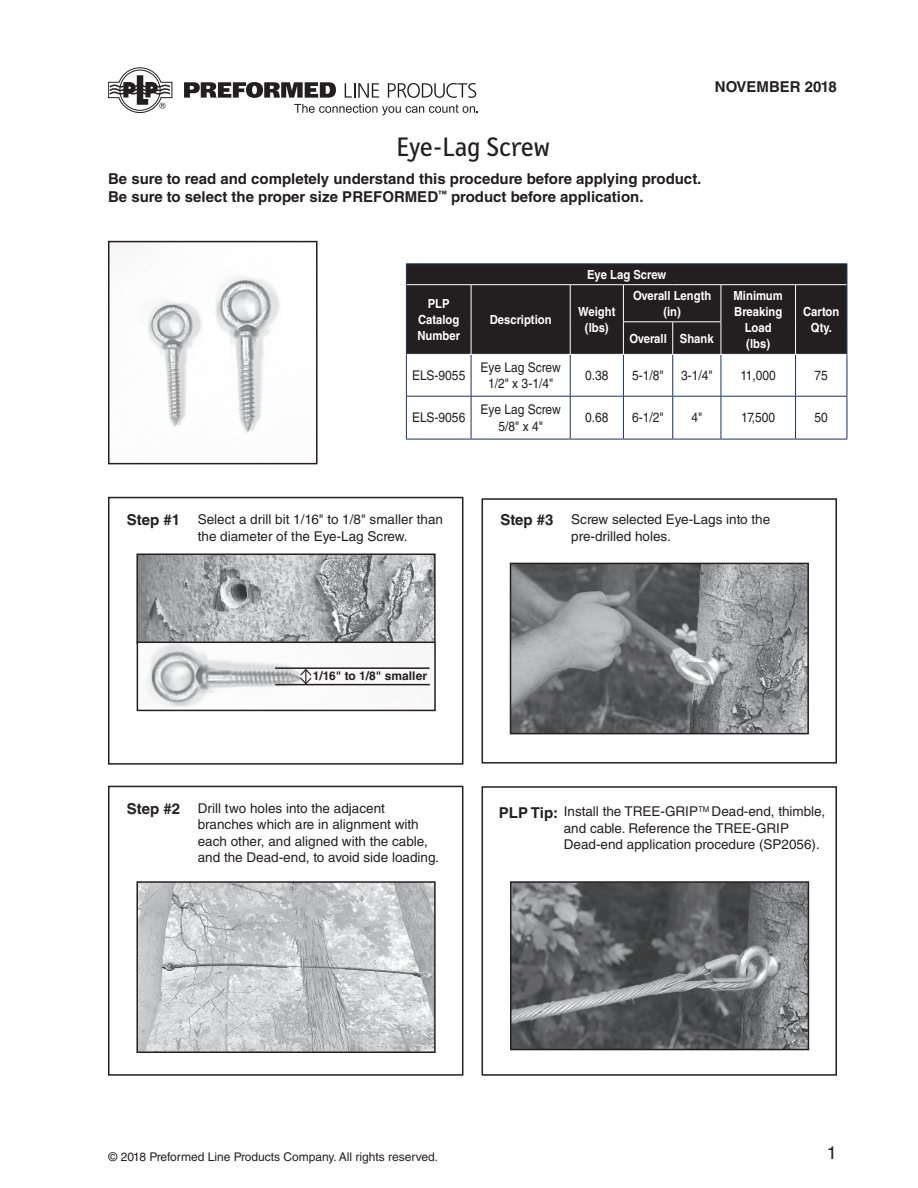
<style>
.page{position:relative;width:918px;height:1188px;background:#fff}
.page>*{position:absolute;margin:0;border:0;box-sizing:border-box;transform-origin:0 0}
.t1{font:27px "Letter Gothic Text OT";color:#231f20}
.t2{font:18px "Helvetica LT Std";color:#231f20}
.t3{font:700 15px/18px "Helvetica LT Std";color:#231f20}
.t4{font:13.5px/16.2px "Helvetica LT Std";color:#231f20}
.t5{font:13.35px/16.4px "Helvetica LT Std";color:#231f20;text-align:center;scale:.9 1}
.t6{font:700 12.6px/16.4px "Helvetica LT Std";color:#fff;text-align:center;scale:.9 1}
.t7{font:12px "Helvetica LT Std";color:#231f20}
.t8{font:700 12px "Helvetica LT Std";color:#231f20}
.s1{font-weight:700;font-size:15px}
</style>
<div class="page">
<div style="left:108px;top:497px;width:355px;height:268px;border:2px solid #231f20"></div>
<img style="left:135px;top:244px;width:145px;height:190px">
<div style="left:108px;top:241px;width:210px;height:223px;border:2px solid #231f20"></div>
<svg style="left:108px;top:68px;width:65px;height:45px"></svg>
<svg style="left:294px;top:104px;width:184px;height:11px"></svg>
<svg style="left:184px;top:82px;width:152px;height:16px"></svg>
<svg style="left:345px;top:83px;width:34px;height:15px"></svg>
<svg style="left:388px;top:83px;width:88px;height:15px"></svg>
<div style="left:108px;top:786px;width:355px;height:290px;border:2px solid #231f20"></div>
<div style="left:482px;top:498px;width:355px;height:266px;border:2px solid #231f20"></div>
<img style="left:139px;top:884px;width:294px;height:166px">
<div style="left:136px;top:881px;width:300px;height:172px;border:2px solid #231f20"></div>
<img style="left:513px;top:566px;width:293px;height:165px">
<div style="left:510px;top:563px;width:299px;height:171px;border:2px solid #231f20"></div>
<img style="left:139px;top:557px;width:294px;height:84px">
<div style="left:136px;top:554px;width:300px;height:90px;border:2px solid #231f20"></div>
<div style="left:482px;top:786px;width:355px;height:290px;border:2px solid #231f20"></div>
<img style="left:513px;top:884px;width:293px;height:163px">
<div style="left:510px;top:881px;width:299px;height:169px;border:2px solid #231f20"></div>
<div style="left:406px;top:264px;width:442px;height:90px;background:#231f20"></div>
<hr style="left:406px;top:354px;width:1px;height:42px;background:#19325a">
<hr style="left:471px;top:355px;width:1px;height:41px;background:#19325a">
<hr style="left:570px;top:355px;width:1px;height:41px;background:#19325a">
<hr style="left:623px;top:355px;width:1px;height:41px;background:#19325a">
<hr style="left:672px;top:355px;width:1px;height:41px;background:#19325a">
<hr style="left:721px;top:355px;width:1px;height:41px;background:#19325a">
<hr style="left:795px;top:355px;width:1px;height:41px;background:#19325a">
<hr style="left:847px;top:354px;width:1px;height:42px;background:#19325a">
<hr style="left:406px;top:396px;width:65px;height:1px;background:#19325a">
<hr style="left:406px;top:397px;width:1px;height:42px;background:#19325a">
<hr style="left:471px;top:396px;width:99px;height:1px;background:#19325a">
<hr style="left:471px;top:397px;width:1px;height:42px;background:#19325a">
<hr style="left:570px;top:396px;width:53px;height:1px;background:#19325a">
<hr style="left:570px;top:397px;width:1px;height:42px;background:#19325a">
<hr style="left:623px;top:396px;width:50px;height:1px;background:#19325a">
<hr style="left:623px;top:397px;width:1px;height:42px;background:#19325a">
<hr style="left:673px;top:396px;width:48px;height:1px;background:#19325a">
<hr style="left:672px;top:397px;width:1px;height:42px;background:#19325a">
<hr style="left:721px;top:396px;width:75px;height:1px;background:#19325a">
<hr style="left:721px;top:397px;width:1px;height:42px;background:#19325a">
<hr style="left:796px;top:396px;width:51px;height:1px;background:#19325a">
<hr style="left:795px;top:397px;width:1px;height:42px;background:#19325a">
<hr style="left:847px;top:397px;width:1px;height:42px;background:#19325a">
<hr style="left:406px;top:439px;width:65px;height:1px;background:#19325a">
<hr style="left:471px;top:439px;width:99px;height:1px;background:#19325a">
<hr style="left:570px;top:439px;width:53px;height:1px;background:#19325a">
<hr style="left:623px;top:439px;width:50px;height:1px;background:#19325a">
<hr style="left:673px;top:439px;width:48px;height:1px;background:#19325a">
<hr style="left:721px;top:439px;width:75px;height:1px;background:#19325a">
<hr style="left:796px;top:439px;width:51px;height:1px;background:#19325a">
<hr style="left:623px;top:284px;width:50px;height:1px;background:#fff">
<hr style="left:673px;top:284px;width:48px;height:1px;background:#fff">
<hr style="left:623px;top:321px;width:50px;height:1px;background:#fff">
<hr style="left:673px;top:321px;width:48px;height:1px;background:#fff">
<hr style="left:672px;top:322px;width:1px;height:32px;background:#fff">
<hr style="left:407px;top:284px;width:64px;height:1px;background:#fff">
<hr style="left:471px;top:284px;width:99px;height:1px;background:#fff">
<hr style="left:471px;top:285px;width:1px;height:37px;background:#fff">
<hr style="left:570px;top:284px;width:53px;height:1px;background:#fff">
<hr style="left:570px;top:285px;width:1px;height:37px;background:#fff">
<hr style="left:623px;top:285px;width:1px;height:36px;background:#fff">
<hr style="left:471px;top:322px;width:1px;height:32px;background:#fff">
<hr style="left:570px;top:322px;width:1px;height:32px;background:#fff">
<hr style="left:623px;top:322px;width:1px;height:32px;background:#fff">
<hr style="left:406px;top:285px;width:1px;height:37px;background:#19325a">
<hr style="left:406px;top:322px;width:1px;height:32px;background:#19325a">
<hr style="left:721px;top:284px;width:75px;height:1px;background:#fff">
<hr style="left:721px;top:285px;width:1px;height:36px;background:#fff">
<hr style="left:721px;top:322px;width:1px;height:32px;background:#fff">
<hr style="left:796px;top:284px;width:51px;height:1px;background:#fff">
<hr style="left:795px;top:285px;width:1px;height:37px;background:#fff">
<hr style="left:795px;top:322px;width:1px;height:32px;background:#fff">
<hr style="left:847px;top:285px;width:1px;height:37px;background:#19325a">
<hr style="left:847px;top:322px;width:1px;height:32px;background:#19325a">
<img style="left:146px;top:645px;width:284px;height:62px">
<div style="left:137px;top:642px;width:299px;height:69px;border:2px solid #231f20"></div>
<hr style="left:275px;top:684px;width:155px;height:1px;background:#231f20">
<hr style="left:275px;top:667px;width:155px;height:2px;background:#231f20">
<svg style="left:299px;top:668px;width:14px;height:16px"></svg>
<p class="t3" style="left:715px;top:77px;width:124px">NOVEMBER 2018</p>
<h1 class="t1" style="left:397px;top:132px;width:155px">Eye-Lag Screw</h1>
<p class="t3" style="left:108px;top:169px;width:595px">Be sure to read and completely understand this procedure before applying product.<br>Be sure to select the proper size PREFORMED<sup>™</sup> product before application.</p>
<p class="t6" style="left:587px;top:266px;width:90px">Eye Lag Screw</p>
<p class="t6" style="left:417px;top:295px;width:49px">PLP<br>Catalog<br>Number</p>
<p class="t6" style="left:490px;top:311px;width:70px">Description</p>
<p class="t6" style="left:578px;top:303px;width:43px">Weight (lbs)</p>
<p class="t6" style="left:633px;top:287px;width:89px">Overall Length (in)</p>
<p class="t6" style="left:734px;top:287px;width:56px">Minimum<br>Breaking<br>Load (lbs)</p>
<p class="t6" style="left:629px;top:330px;width:95px">Overall Shank</p>
<p class="t6" style="left:803px;top:303px;width:42px">Carton<br>Qty.</p>
<p class="t5" style="left:412px;top:367px;width:61px">ELS-9055</p>
<p class="t5" style="left:481px;top:359px;width:90px">Eye Lag Screw<br>1/2" x 3-1/4"</p>
<p class="t5" style="left:585px;top:367px;width:27px">0.38</p>
<p class="t5" style="left:632px;top:367px;width:37px">5-1/8"</p>
<p class="t5" style="left:681px;top:367px;width:37px">3-1/4"</p>
<p class="t5" style="left:741px;top:367px;width:41px">11,000</p>
<p class="t5" style="left:815px;top:367px;width:16px">75</p>
<p class="t5" style="left:412px;top:410px;width:61px">ELS-9056</p>
<p class="t5" style="left:481px;top:401px;width:90px">Eye Lag Screw<br>5/8" x 4"</p>
<p class="t5" style="left:585px;top:410px;width:27px">0.68</p>
<p class="t5" style="left:632px;top:410px;width:37px">6-1/2"</p>
<p class="t5" style="left:691px;top:410px;width:14px">4"</p>
<p class="t5" style="left:741px;top:410px;width:39px">17,500</p>
<p class="t5" style="left:815px;top:410px;width:16px">50</p>
<p class="t3" style="left:127px;top:511px;width:55px">Step #1</p>
<p class="t3" style="left:500px;top:511px;width:55px">Step #3</p>
<p class="t4" style="left:198px;top:512px;width:247px">Select a drill bit 1/16" to 1/8" smaller than the diameter of the Eye-Lag Screw.</p>
<p class="t4" style="left:571px;top:512px;width:200px">Screw selected Eye-Lags into the pre-drilled holes.</p>
<p class="t8" style="left:313px;top:669px;width:116px">1/16" to 1/8" smaller</p>
<p class="t3" style="left:127px;top:800px;width:55px">Step #2</p>
<p class="t4" style="left:198px;top:800px;width:243px">Drill two holes into the adjacent branches which are in alignment with each other, and aligned with the cable, and the Dead-end, to avoid side loading.</p>
<p class="t4" style="left:564px;top:804px;width:263px;text-indent:-65px"><span class="s1">PLP Tip:</span> Install the TREE-GRIP<sup>TM</sup> Dead-end, thimble, and cable. Reference the TREE-GRIP<br>Dead-end application procedure (SP2056).</p>
<p class="t7" style="left:109px;top:1149px;width:331px">© 2018 Preformed Line Products Company. All rights reserved.</p>
<h2 class="t2" style="left:827px;top:1143px;width:12px">1</h2>
</div>
